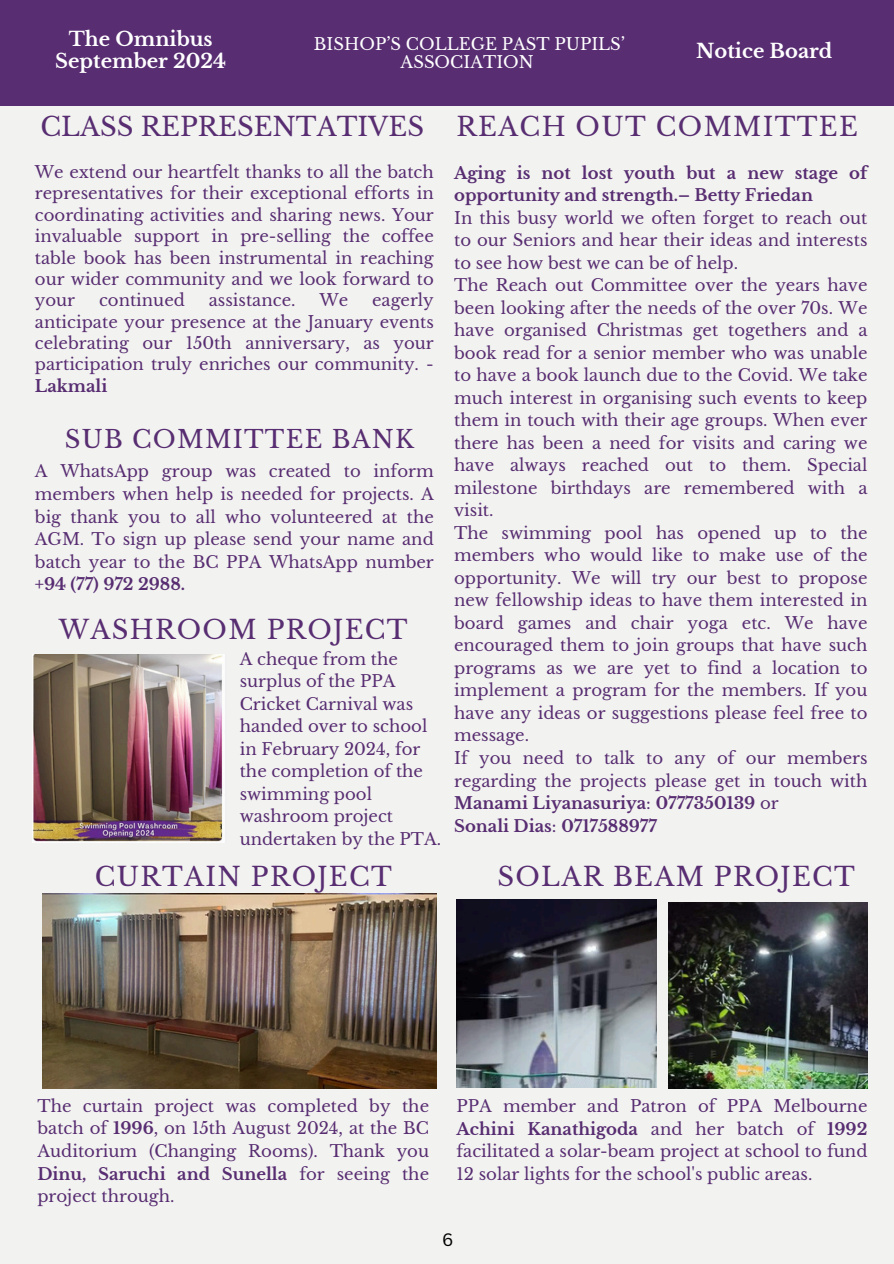
<style>
.page{position:relative;width:894px;height:1264px;background:#fff}
.page>*{position:absolute;margin:0;border:0;box-sizing:border-box;transform-origin:0 0}
.t1{font:25.8px "Libre Baskerville";letter-spacing:.05em;color:#582d72}
.t2{font:25.8px "Libre Baskerville";color:#582d72}
.t3{font:24.45px "Libre Baskerville";letter-spacing:.05em;color:#582d72}
.t4{font:700 19.5px/21.3px "Libre Baskerville";color:#fff;text-align:center}
.t5{font:17.4px "Canva Sans";color:#000}
.t6{font:16.5px/22.5px "Libre Baskerville";color:#582d72;text-align:justify}
.t7{font:700 16.5px/22.5px "Libre Baskerville";color:#582d72}
.t8{font:16.5px/18px "Libre Baskerville";color:#fff;text-align:center}
.s1{font-weight:700}
.s2{font-weight:400}
</style>
<div class="page">
<div style="left:0;top:0;width:893px;height:1263px;background:#f2f3f0"></div>
<div style="left:0;top:0;width:893px;height:106px;background:#582d72"></div>
<img style="left:43px;top:893px;width:394px;height:195px">
<img style="left:456px;top:899px;width:200px;height:188px">
<img style="left:668px;top:902px;width:199px;height:186px">
<img style="left:32px;top:654px;width:193px;height:188px">
<p class="t4" style="left:55px;top:29px;width:172px">The Omnibus<br>September 2024</p>
<p class="t8" style="left:314px;top:35px;width:312px">BISHOP’S COLLEGE PAST PUPILS’<br>ASSOCIATION</p>
<p class="t4" style="left:696px;top:41px;width:138px">Notice Board</p>
<p class="t2" style="left:40px;top:111px;width:385px">CLASS REPRESENTATIVES</p>
<p class="t6" style="left:35px;top:161px;width:400px;line-height:21.3px">We extend our heartfelt thanks to all the batch representatives for their exceptional efforts in coordinating activities and sharing news. Your invaluable support in pre-selling the coffee table book has been instrumental in reaching our wider community and we look forward to your</p>
<p class="t6" style="left:35px;top:290px;width:400px;line-height:21.3px;text-indent:337px">eagerly anticipate your presence at the January events celebrating our 150th anniversary, as your participation truly enriches our community. - <span class="s1">Lakmali</span></p>
<p class="t6" style="left:99px;top:289px;width:87px">continued</p>
<p class="t6" style="left:209px;top:289px;width:88px">assistance.</p>
<p class="t6" style="left:319px;top:289px;width:30px">We</p>
<p class="t3" style="left:65px;top:424px;width:350px">SUB COMMITTEE BANK</p>
<h1 class="t6" style="left:35px;top:460px;width:400px">A WhatsApp group was created to inform members when help is needed for projects. A big thank you to all who volunteered at the AGM. To sign up please send your name and batch year to the BC PPA WhatsApp number <span class="s1">+94 (77) 972 2988.</span></h1>
<p class="t1" style="left:59px;top:614px;width:350px">WASHROOM PROJECT</p>
<p class="t6" style="left:240px;top:647px;width:189px;text-align:left">A cheque from the surplus of the PPA<br>Cricket Carnival was handed over to school</p>
<p class="t6" style="left:240px;top:737px;width:203px;text-align:left">in February 2024, for the completion of the swimming pool washroom project undertaken by the PTA.</p>
<h1 class="t1" style="left:95px;top:860px;width:298px">CURTAIN PROJECT</h1>
<p class="t1" style="left:456px;top:111px;width:403px">REACH OUT COMMITTEE</p>
<p class="t7" style="left:454px;top:162px;width:414px">Aging is not lost youth but a new stage of opportunity and strength.– Betty Friedan</p>
<p class="t6" style="left:454px;top:207px;width:414px">In this busy world we often forget to reach out to our Seniors and hear their ideas and interests to see how best we can be of help.</p>
<p class="t6" style="left:454px;top:274px;width:414px">The Reach out Committee over the years have been looking after the needs of the over 70s. We have organised Christmas get togethers and a book read for a senior member who was unable to have a book launch due to the Covid. We take much interest in organising such events to keep them in touch with their age groups. When ever there has been a need for visits and caring we have always reached out to them. Special milestone birthdays are remembered with a visit.</p>
<h1 class="t6" style="left:454px;top:522px;width:414px">The swimming pool has opened up to the members who would like to make use of the opportunity. We will try our best to propose new fellowship ideas to have them interested in board games and chair yoga etc. We have encouraged them to join groups that have such programs as we are yet to find a location to implement a program for the members. If you have any ideas or suggestions please feel free to message.</h1>
<h1 class="t6" style="left:454px;top:747px;width:414px">If you need to talk to any of our members regarding the projects please get in touch with <span class="s1">Manami Liyanasuriya</span>: <span class="s1">0777350139</span> or</h1>
<p class="t7" style="left:454px;top:814px;width:204px">Sonali Dias<span class="s2">:</span> 0717588977</p>
<p class="t1" style="left:497px;top:860px;width:359px">SOLAR BEAM PROJECT</p>
<p class="t6" style="left:37px;top:1094px;width:393px">The curtain project was completed by the batch of <span class="s1">1996</span>, on 15th August 2024, at the BC Auditorium (Changing Rooms). Thank you <span class="s1">Dinu, Saruchi and Sunella</span> for seeing the project through.</p>
<p class="t6" style="left:456px;top:1095px;width:412px">PPA member and Patron of PPA Melbourne <span class="s1">Achini Kanathigoda</span> and her batch of <span class="s1">1992 </span>facilitated a solar-beam project at school to fund 12 solar lights for the school's public areas.</p>
<h1 class="t5" style="left:442px;top:1226px;width:13px">6</h1>
</div>
